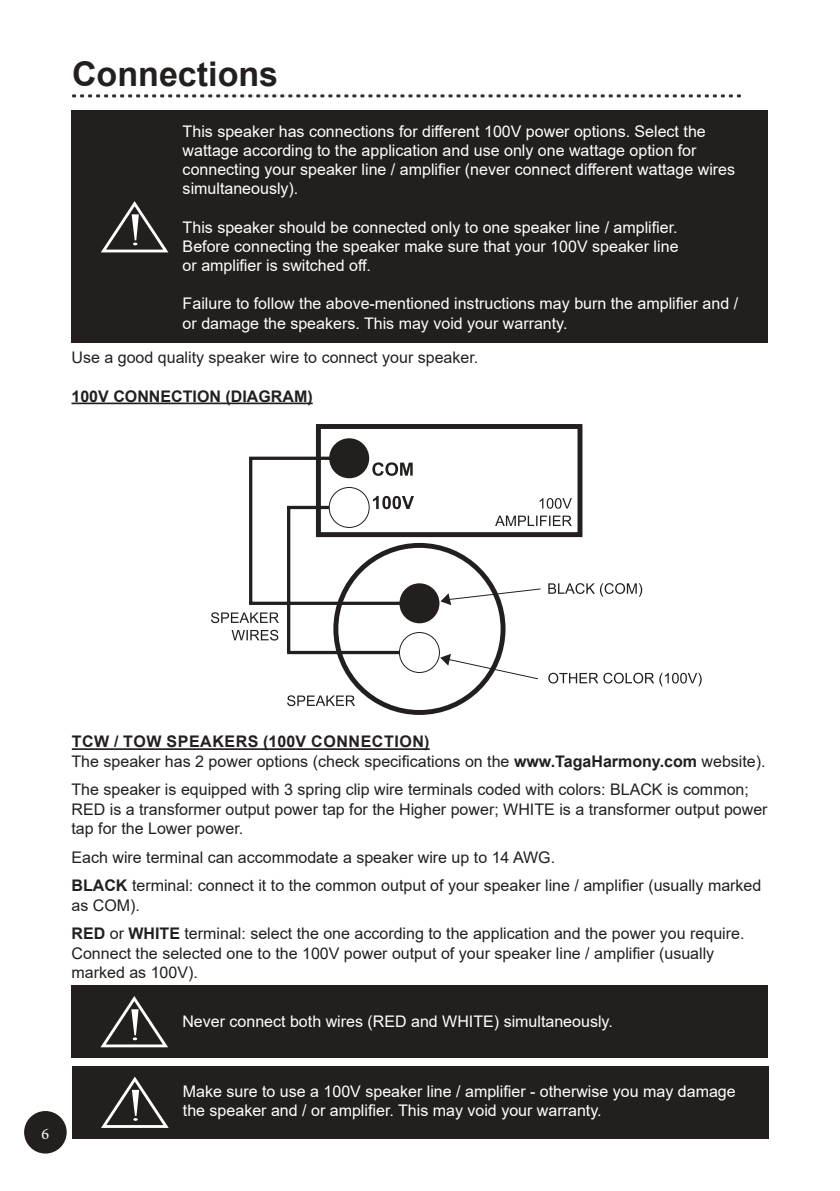
<style>
.page{position:relative;width:840px;height:1191px;background:#fff}
.page>*{position:absolute;margin:0;border:0;box-sizing:border-box;transform-origin:0 0}
.t1{font:700 34px "Arial";color:#241f1f}
.t2{font:16px/19.2px "Arial";color:#241f1f}
.t3{font:16px/19.2px "Arial";color:#fff}
.t4{font:700 16px "Arial";color:#241f1f}
.t5{font:16px "Minion Pro";color:#fff}
.s1{font-weight:700}
</style>
<div class="page">
<div style="left:25px;top:1112px;width:41px;height:40px;background:#241f1f;border-radius:50%"></div>
<div style="left:24px;top:1111px;width:43px;height:42px;border:2px solid #241f1f;border-radius:50%"></div>
<svg style="left:72px;top:94px;width:668px;height:3px"></svg>
<hr style="left:71px;top:402px;width:241px;height:2px;background:#241f1f">
<hr style="left:72px;top:748px;width:357px;height:2px;background:#241f1f">
<svg style="left:313px;top:424px;width:270px;height:291px"></svg>
<svg style="left:249px;top:456px;width:80px;height:4px"></svg>
<hr style="left:249px;top:458px;width:3px;height:145px;background:#241f1f">
<svg style="left:249px;top:601px;width:79px;height:4px"></svg>
<hr style="left:287px;top:506px;width:42px;height:3px;background:#241f1f">
<hr style="left:287px;top:507px;width:3px;height:145px;background:#241f1f">
<hr style="left:287px;top:651px;width:113px;height:3px;background:#241f1f">
<div style="left:329px;top:438px;width:40px;height:40px;background:#241f1f;border-radius:50%"></div>
<svg style="left:328px;top:486px;width:213px;height:194px"></svg>
<svg style="left:440px;top:654px;width:10px;height:11px"></svg>
<svg style="left:440px;top:593px;width:11px;height:12px"></svg>
<svg style="left:372px;top:462px;width:40px;height:14px"></svg>
<svg style="left:373px;top:496px;width:41px;height:13px"></svg>
<svg style="left:495px;top:515px;width:76px;height:11px"></svg>
<svg style="left:539px;top:498px;width:32px;height:11px"></svg>
<svg style="left:548px;top:583px;width:93px;height:14px"></svg>
<svg style="left:548px;top:672px;width:153px;height:14px"></svg>
<svg style="left:231px;top:630px;width:47px;height:10px"></svg>
<svg style="left:211px;top:612px;width:68px;height:11px"></svg>
<svg style="left:287px;top:695px;width:68px;height:11px"></svg>
<div style="left:72px;top:110px;width:695px;height:233px;background:#241f1f"></div>
<svg style="left:101px;top:201px;width:68px;height:52px"></svg>
<div style="left:72px;top:1066px;width:696px;height:72px;background:#241f1f"></div>
<svg style="left:101px;top:1076px;width:68px;height:52px"></svg>
<div style="left:71px;top:985px;width:696px;height:72px;background:#241f1f"></div>
<svg style="left:100px;top:996px;width:68px;height:52px"></svg>
<h1 class="t1" style="left:72px;top:50px;width:207px">Connections</h1>
<p class="t3" style="left:182px;top:121px;width:553px">This speaker has connections for different 100V power options. Select the wattage according to the application and use only one wattage option for connecting your speaker line / amplifier (never connect different wattage wires simultaneously).</p>
<p class="t3" style="left:182px;top:217px;width:497px;text-align:justify">This speaker should be connected only to one speaker line / amplifier.<br>Before connecting the speaker make sure that your 100V speaker line or amplifier is switched off.</p>
<p class="t3" style="left:182px;top:294px;width:556px">Failure to follow the above-mentioned instructions may burn the amplifier and / or damage the speakers. This may void your warranty.</p>
<p class="t2" style="left:71px;top:348px;width:408px">Use a good quality speaker wire to connect your speaker.</p>
<p class="t4" style="left:71px;top:385px;width:242px">100V CONNECTION (DIAGRAM)</p>
<p class="t5" style="left:42px;top:1123px;width:9px">6</p>
<p class="t2" style="left:71px;top:732px;width:695px"><span class="s1">TCW / TOW SPEAKERS (100V CONNECTION)<br></span>The speaker has 2 power options (check specifications on the <span class="s1">www.TagaHarmony.com</span> website).</p>
<p class="t2" style="left:71px;top:780px;width:697px">The speaker is equipped with 3 spring clip wire terminals coded with colors: BLACK is common;<br>RED is a transformer output power tap for the Higher power; WHITE is a transformer output power tap for the Lower power.</p>
<p class="t2" style="left:71px;top:842px;width:691px;line-height:28.8px">Each wire terminal can accommodate a speaker wire up to 14 AWG.<br><span class="s1">BLACK</span> terminal: connect it to the common output of your speaker line / amplifier (usually marked</p>
<p class="t2" style="left:71px;top:890px;width:674px;line-height:28.8px">as COM).<br><span class="s1">RED</span> or <span class="s1">WHITE</span> terminal: select the one according to the application and the power you require.</p>
<p class="t2" style="left:71px;top:943px;width:644px">Connect the selected one to the 100V power output of your speaker line / amplifier (usually marked as 100V).</p>
<p class="t3" style="left:182px;top:1011px;width:432px">Never connect both wires (RED and WHITE) simultaneously.</p>
<p class="t3" style="left:183px;top:1081px;width:554px">Make sure to use a 100V speaker line / amplifier - otherwise you may damage the speaker and / or amplifier. This may void your warranty.</p>
</div>
